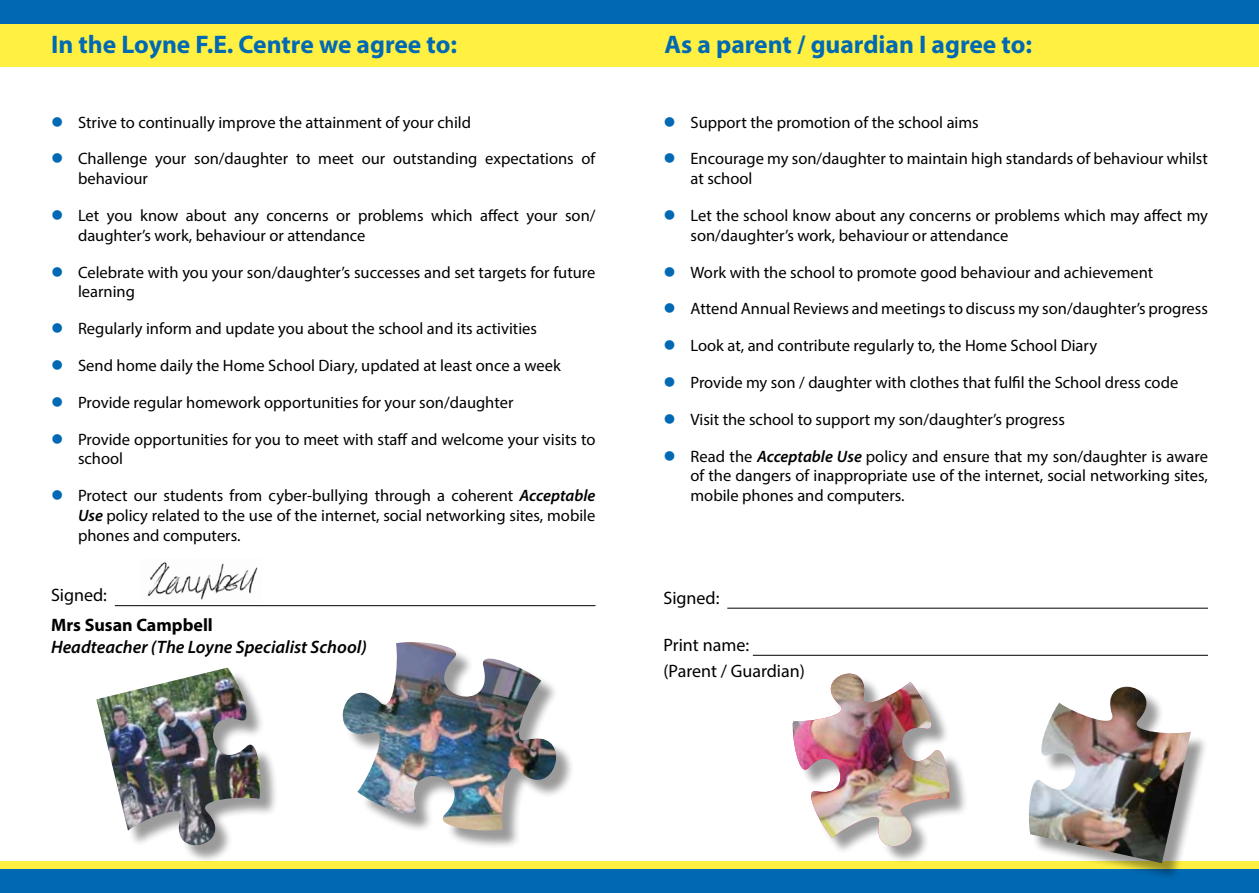
<style>
.page{position:relative;width:1259px;height:893px;background:#fff}
.page>*{position:absolute;margin:0;border:0;box-sizing:border-box;transform-origin:0 0}
.t1{font:700 25.5px "Myriad Pro";color:#0069b4}
.t2{font:18px/25.8px "Myriad Pro";color:#000}
.t3{font:italic 600 18px "Myriad Pro";color:#000}
.t4{font:700 18px "Myriad Pro";color:#000}
.t5{font:16.5px/19.8px "Myriad Pro";color:#000}
.s1{color:#0069b4}
.s2{font-weight:600;font-style:italic}
</style>
<div class="page">
<div style="left:0;top:0;width:1259px;height:67px;background:#fff042"></div>
<div style="left:0;top:861px;width:1259px;height:32px;background:#fff042"></div>
<hr style="left:115px;top:605px;width:480px;height:1px;background:#000">
<img style="left:147px;top:561px;width:111px;height:39px">
<hr style="left:727px;top:608px;width:481px;height:1px;background:#000">
<hr style="left:753px;top:655px;width:455px;height:1px;background:#000">
<div style="left:0;top:0;width:1259px;height:24px;background:#0069b4"></div>
<div style="left:0;top:869px;width:1259px;height:24px;background:#0069b4"></div>
<div style="left:795px;top:676px;width:172px;height:188px;background:#000;opacity:.4"></div>
<svg style="left:791px;top:655px;width:160px;height:19px"></svg>
<img style="left:792px;top:674px;width:159px;height:190px">
<div style="left:1031px;top:689px;width:177px;height:192px;background:#000;opacity:.4"></div>
<img style="left:1028px;top:687px;width:163px;height:176px">
<div style="left:99px;top:669px;width:179px;height:193px;background:#000;opacity:.4"></div>
<img style="left:96px;top:668px;width:167px;height:194px">
<div style="left:345px;top:644px;width:229px;height:205px;background:#000;opacity:.4"></div>
<img style="left:342px;top:642px;width:215px;height:191px">
<h1 class="t1" style="left:51px;top:27px;width:408px">In the Loyne F.E. Centre we agree to:</h1>
<h1 class="t1" style="left:664px;top:27px;width:369px">As a parent / guardian I agree to:</h1>
<p class="t5" style="left:51px;top:112px;width:421px"><span class="s1">●</span> Strive to continually improve the attainment of your child</p>
<p class="t5" style="left:78px;top:149px;width:519px;text-indent:-27px"><span class="s1">●</span> Challenge your son/daughter to meet our outstanding expectations of behaviour</p>
<p class="t5" style="left:78px;top:205px;width:519px;text-indent:-27px"><span class="s1">●</span> Let you know about any concerns or problems which affect your son/ daughter’s work, behaviour or attendance</p>
<p class="t5" style="left:78px;top:262px;width:519px;text-indent:-27px"><span class="s1">●</span> Celebrate with you your son/daughter’s successes and set targets for future learning</p>
<p class="t5" style="left:51px;top:318px;width:487px"><span class="s1">●</span> Regularly inform and update you about the school and its activities</p>
<p class="t5" style="left:51px;top:355px;width:511px"><span class="s1">●</span> Send home daily the Home School Diary, updated at least once a week</p>
<p class="t5" style="left:51px;top:392px;width:464px"><span class="s1">●</span> Provide regular homework opportunities for your son/daughter</p>
<p class="t5" style="left:78px;top:429px;width:519px;text-indent:-27px"><span class="s1">●</span> Provide opportunities for you to meet with staff and welcome your visits to school</p>
<p class="t5" style="left:78px;top:486px;width:519px;text-align:justify;text-indent:-27px"><span class="s1">●</span> Protect our students from cyber-bullying through a coherent <span class="s2">Acceptable Use</span> policy related to the use of the internet, social networking sites, mobile phones and computers.</p>
<p class="t2" style="left:51px;top:582px;width:57px">Signed:</p>
<p class="t4" style="left:51px;top:613px;width:163px">Mrs Susan Campbell</p>
<p class="t3" style="left:51px;top:635px;width:317px">Headteacher (The Loyne Specialist School)</p>
<p class="t5" style="left:663px;top:112px;width:317px"><span class="s1">●</span> Support the promotion of the school aims</p>
<p class="t5" style="left:690px;top:149px;width:519px;text-indent:-27px"><span class="s1">●</span> Encourage my son/daughter to maintain high standards of behaviour whilst at school</p>
<p class="t5" style="left:690px;top:205px;width:519px;text-indent:-27px"><span class="s1">●</span> Let the school know about any concerns or problems which may affect my son/daughter’s work, behaviour or attendance</p>
<p class="t5" style="left:663px;top:262px;width:491px"><span class="s1">●</span> Work with the school to promote good behaviour and achievement</p>
<p class="t5" style="left:663px;top:299px;width:546px"><span class="s1">●</span> Attend Annual Reviews and meetings to discuss my son/daughter’s progress</p>
<p class="t5" style="left:663px;top:335px;width:435px"><span class="s1">●</span> Look at, and contribute regularly to, the Home School Diary</p>
<p class="t5" style="left:663px;top:372px;width:516px"><span class="s1">●</span> Provide my son / daughter with clothes that fulfil the School dress code</p>
<p class="t5" style="left:663px;top:409px;width:403px"><span class="s1">●</span> Visit the school to support my son/daughter’s progress</p>
<p class="t5" style="left:690px;top:446px;width:519px;text-align:justify;text-indent:-27px"><span class="s1">●</span> Read the <span class="s2">Acceptable Use</span> policy and ensure that my son/daughter is aware of the dangers of inappropriate use of the internet, social networking sites, mobile phones and computers.</p>
<p class="t2" style="left:663px;top:584px;width:57px">Signed:</p>
<p class="t2" style="left:663px;top:631px;width:143px">Print name: (Parent / Guardian)</p>
</div>
